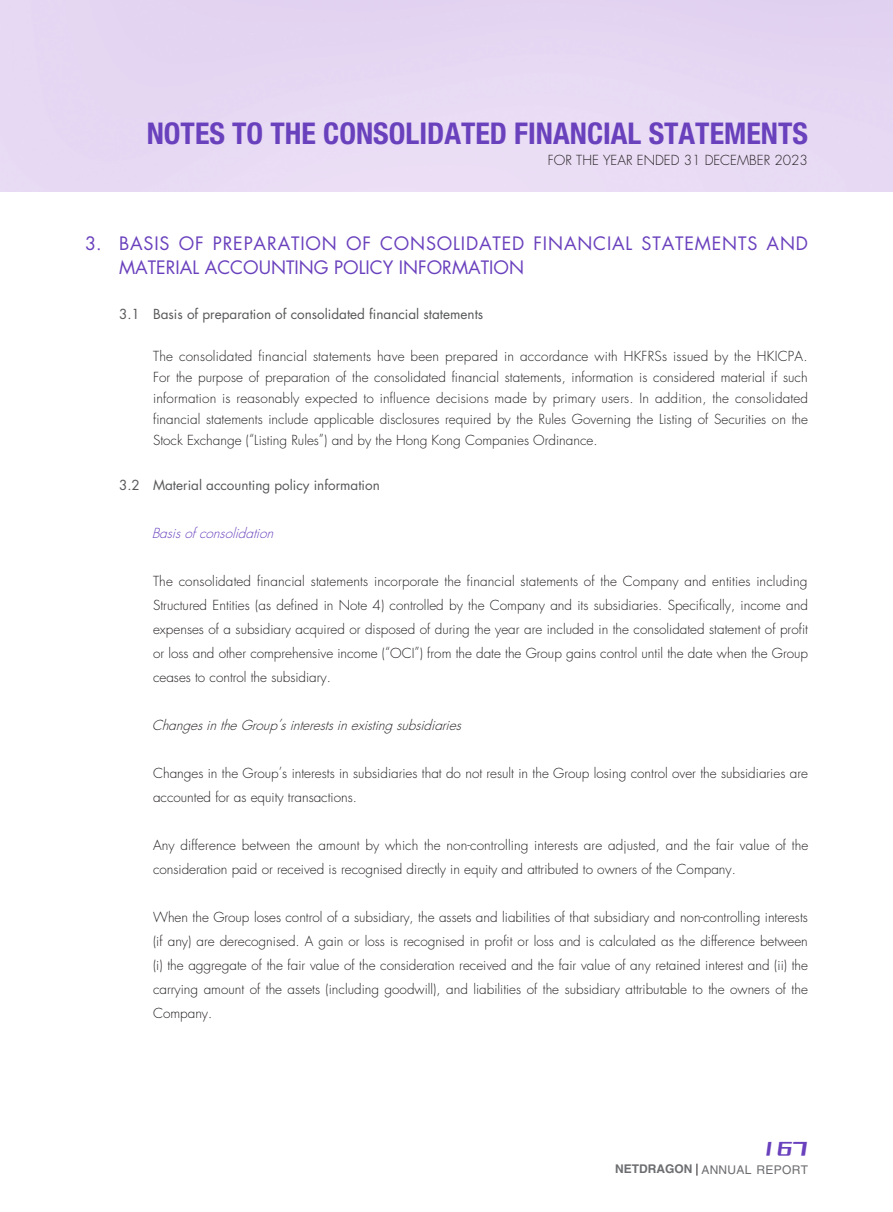
<style>
.page{position:relative;width:893px;height:1212px;background:#fff}
.page>*{position:absolute;margin:0;border:0;box-sizing:border-box;transform-origin:0 0}
.t1{font:700 condensed 30px "Helvetica Neue LT Std";color:#6a41bd}
.t2{font:18px/24px "Futura Std";letter-spacing:.045em;color:#6a41bd}
.t3{font:18px "DOUYU Font";color:#6a41bd}
.t4{font:300 13.5px/24px "Futura Std";color:#231f20;text-align:justify}
.t5{font:13.5px "Futura Std";color:#57585a}
.t6{font:italic 300 13.5px "Futura Std";color:#231f20}
.t7{font:italic 300 13.5px "Futura Std";color:#6a41bd}
.t8{font:12px "Helvetica LT Std";letter-spacing:.025em;color:#6c6d70}
.s1{font-weight:700}
</style>
<div class="page">
<svg style="left:697px;top:1163px;width:1px;height:12px"></svg>
<h1 class="t1" style="left:147px;top:115px;width:663px">NOTES TO THE CONSOLIDATED FINANCIAL STATEMENTS</h1>
<p class="t4" style="left:548px;top:148px;width:261px">FOR THE YEAR ENDED 31 DECEMBER 2023</p>
<h2 class="t2" style="left:119px;top:232px;width:690px;text-indent:-34px">3. BASIS OF PREPARATION OF CONSOLIDATED FINANCIAL STATEMENTS AND<br>MATERIAL ACCOUNTING POLICY INFORMATION</h2>
<p class="t5" style="left:119px;top:305px;width:366px">3.1 Basis of preparation of consolidated financial statements</p>
<p class="t4" style="left:153px;top:346px;width:656px;line-height:21px">The consolidated financial statements have been prepared in accordance with HKFRSs issued by the HKICPA.<br>For the purpose of preparation of the consolidated financial statements, information is considered material if such information is reasonably expected to influence decisions made by primary users. In addition, the consolidated financial statements include applicable disclosures required by the Rules Governing the Listing of Securities on the Stock Exchange (“Listing Rules”) and by the Hong Kong Companies Ordinance.</p>
<p class="t5" style="left:119px;top:476px;width:262px">3.2 Material accounting policy information</p>
<p class="t7" style="left:152px;top:525px;width:127px">Basisofconsolidation</p>
<p class="t4" style="left:153px;top:569px;width:656px">The consolidated financial statements incorporate the financial statements of the Company and entities including Structured Entities (as defined in Note 4) controlled by the Company and its subsidiaries. Specifically, income and expenses of a subsidiary acquired or disposed of during the year are included in the consolidated statement of profit or loss and other comprehensive income (“OCI”) from the date the Group gains control until the date when the Group ceases to control the subsidiary.</p>
<p class="t6" style="left:152px;top:717px;width:315px">ChangesintheGroup’sinterestsinexistingsubsidiaries</p>
<p class="t4" style="left:153px;top:761px;width:656px">Changes in the Group’s interests in subsidiaries that do not result in the Group losing control over the subsidiaries are accounted for as equity transactions.</p>
<p class="t4" style="left:153px;top:833px;width:657px">Any difference between the amount by which the non-controlling interests are adjusted, and the fair value of the consideration paid or received is recognised directly in equity and attributed to owners of the Company.</p>
<p class="t4" style="left:153px;top:905px;width:656px">When the Group loses control of a subsidiary, the assets and liabilities of that subsidiary and non-controlling interests (if any) are derecognised. A gain or loss is recognised in profit or loss and is calculated as the difference between (i) the aggregate of the fair value of the consideration received and the fair value of any retained interest and (ii) the carrying amount of the assets (including goodwill), and liabilities of the subsidiary attributable to the owners of the Company.</p>
<h2 class="t3" style="left:761px;top:1138px;width:49px">167</h2>
<p class="t8" style="left:615px;top:1162px;width:194px"><span class="s1">NETDRAGON</span> ANNUAL REPORT</p>
</div>
